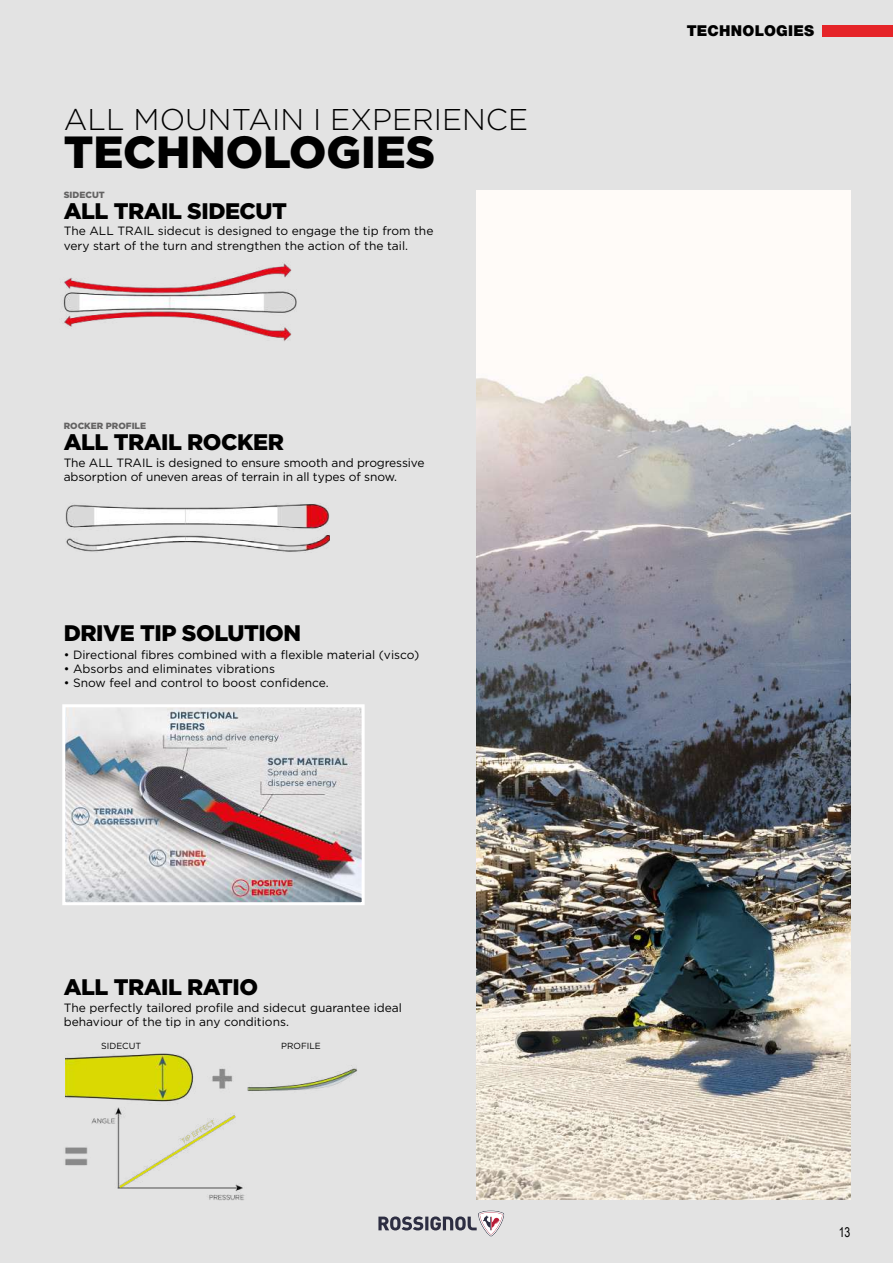
<style>
.page{position:relative;width:893px;height:1263px;background:#e3e3e3}
.page>*{position:absolute;margin:0;border:0;box-sizing:border-box;transform-origin:0 0}
.t1{font:900 45px "Gotham";color:#000}
.t2{font:300 30px "Gotham";color:#000}
.t3{font:900 22.5px "Gotham";letter-spacing:-.02em;color:#000}
.t4{font:900 15px "Helvetica Neue LT Std";letter-spacing:.015em;color:#000}
.t5{font:13.5px "Arial Narrow";color:#000;scale:.95 1}
.t6{font:12px/14.4px "Gotham";color:#000}
.t7{font:900 9px "Gotham";color:#646363}
.t8{font:8.85px "Gotham";color:#000}
</style>
<div class="page">
<div style="left:823px;top:25px;width:70px;height:11px;background:#e52428"></div>
<img style="left:477px;top:190px;width:373px;height:1009px">
<img style="left:65px;top:503px;width:265px;height:49px">
<svg style="left:378px;top:1211px;width:126px;height:25px"></svg>
<img style="left:66px;top:708px;width:295px;height:193px">
<div style="left:62px;top:704px;width:303px;height:201px;border:3px solid #fff"></div>
<img style="left:63px;top:262px;width:234px;height:79px">
<img style="left:65px;top:1053px;width:292px;height:49px">
<img style="left:65px;top:1107px;width:180px;height:94px">
<h2 class="t2" style="left:64px;top:101px;width:466px">ALL MOUNTAIN I EXPERIENCE</h2>
<h1 class="t1" style="left:64px;top:126px;width:373px">TECHNOLOGIES</h1>
<p class="t7" style="left:64px;top:189px;width:42px">SIDECUT</p>
<h3 class="t3" style="left:64px;top:198px;width:225px">ALL TRAIL SIDECUT</h3>
<p class="t6" style="left:64px;top:224px;width:371px">The ALL TRAIL sidecut is designed to engage the tip from the very start of the turn and strengthen the action of the tail.</p>
<p class="t7" style="left:64px;top:421px;width:84px">ROCKER PROFILE</p>
<h3 class="t3" style="left:64px;top:429px;width:222px">ALL TRAIL ROCKER</h3>
<p class="t6" style="left:64px;top:455px;width:362px">The ALL TRAIL is designed to ensure smooth and progressive absorption of uneven areas of terrain in all types of snow.</p>
<h3 class="t3" style="left:64px;top:620px;width:239px">DRIVE TIP SOLUTION</h3>
<p class="t6" style="left:64px;top:647px;width:357px">• Directional fibres combined with a flexible material (visco)</p>
<p class="t6" style="left:64px;top:661px;width:213px">• Absorbs and eliminates vibrations</p>
<p class="t6" style="left:64px;top:676px;width:266px">• Snow feel and control to boost confidence.</p>
<h3 class="t3" style="left:64px;top:974px;width:196px">ALL TRAIL RATIO</h3>
<p class="t6" style="left:64px;top:1000px;width:340px">The perfectly tailored profile and sidecut guarantee ideal behaviour of the tip in any conditions.</p>
<p class="t8" style="left:101px;top:1040px;width:42px">SIDECUT</p>
<p class="t8" style="left:281px;top:1040px;width:41px">PROFILE</p>
<p class="t4" style="left:687px;top:22px;width:129px">TECHNOLOGIES</p>
<p class="t5" style="left:839px;top:1223px;width:14px">13</p>
</div>
